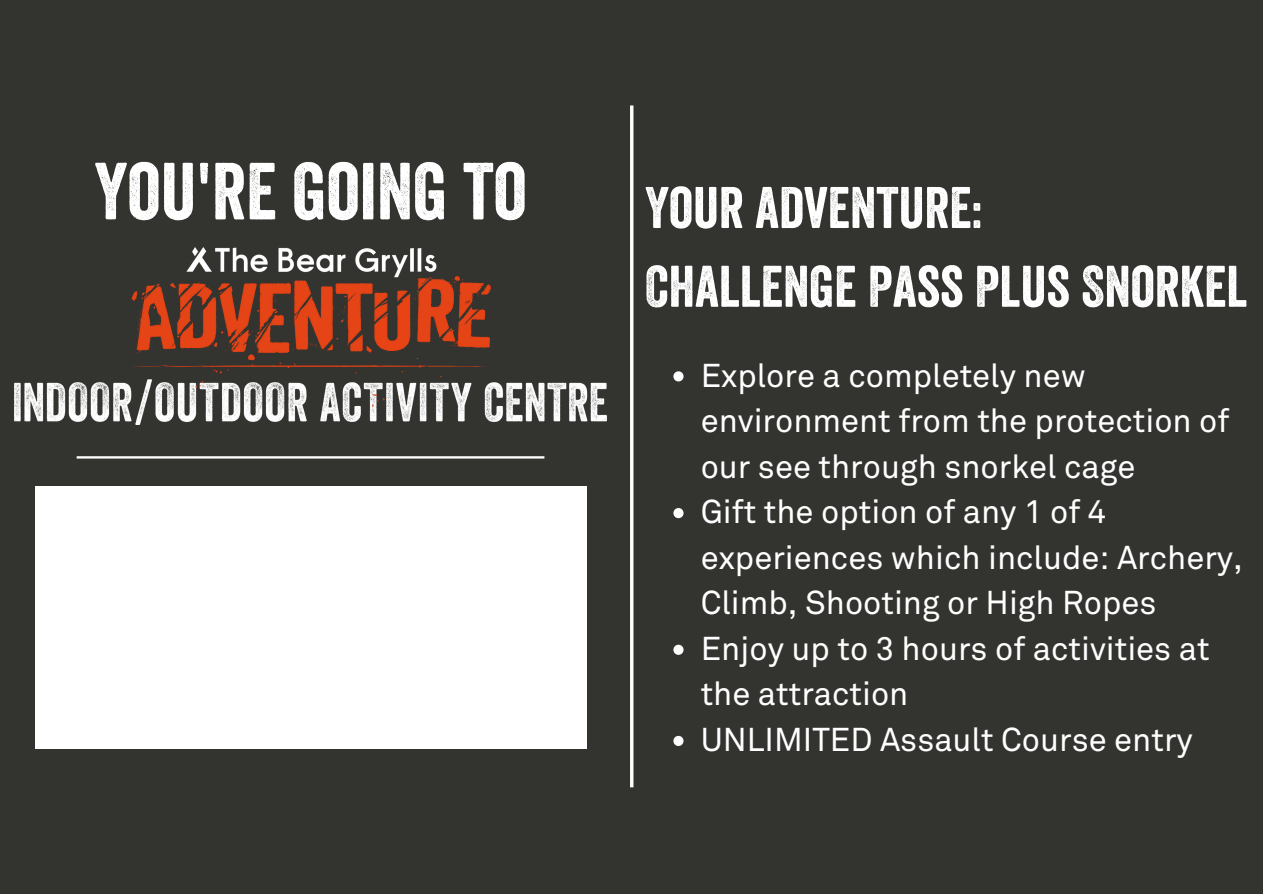
<style>
.page{position:relative;width:1263px;height:894px;background:#fff}
.page>*{position:absolute;margin:0;border:0;box-sizing:border-box;transform-origin:0 0}
.t1{font:78px "Veneer";color:#fff}
.t2{font:56.55px "Veneer";color:#fff}
.t3{font:32.7px/45.6px "Akkurat";color:#fff}
</style>
<div class="page">
<div style="left:0;top:0;width:1263px;height:893px;background:#333330"></div>
<img style="left:14px;top:247px;width:593px;height:177px">
<svg style="left:630px;top:105px;width:3px;height:682px;background:#fcfcfb"></svg>
<svg style="left:77px;top:456px;width:467px;height:2px"></svg>
<div style="left:35px;top:486px;width:551px;height:262px;background:#fff"></div>
<svg style="left:673px;top:371px;width:10px;height:10px"></svg>
<svg style="left:673px;top:508px;width:10px;height:10px"></svg>
<svg style="left:673px;top:644px;width:10px;height:10px"></svg>
<svg style="left:673px;top:735px;width:10px;height:10px"></svg>
<p class="t1" style="left:95px;top:144px;width:433px">YOU'RE GOING TO</p>
<p class="t2" style="left:645px;top:173px;width:339px">YOUR ADVENTURE:</p>
<p class="t2" style="left:645px;top:252px;width:604px">CHALLENGE PASS PLUS SNORKEL</p>
<p class="t3" style="left:701px;top:353px;width:530px">Explore a completely new environment from the protection of our see through snorkel cage</p>
<p class="t3" style="left:701px;top:489px;width:544px">Gift the option of any 1 of 4 experiences which include: Archery,<br>Climb, Shooting or High Ropes</p>
<p class="t3" style="left:701px;top:626px;width:510px">Enjoy up to 3 hours of activities at the attraction</p>
<p class="t3" style="left:701px;top:717px;width:494px">UNLIMITED Assault Course entry</p>
</div>
